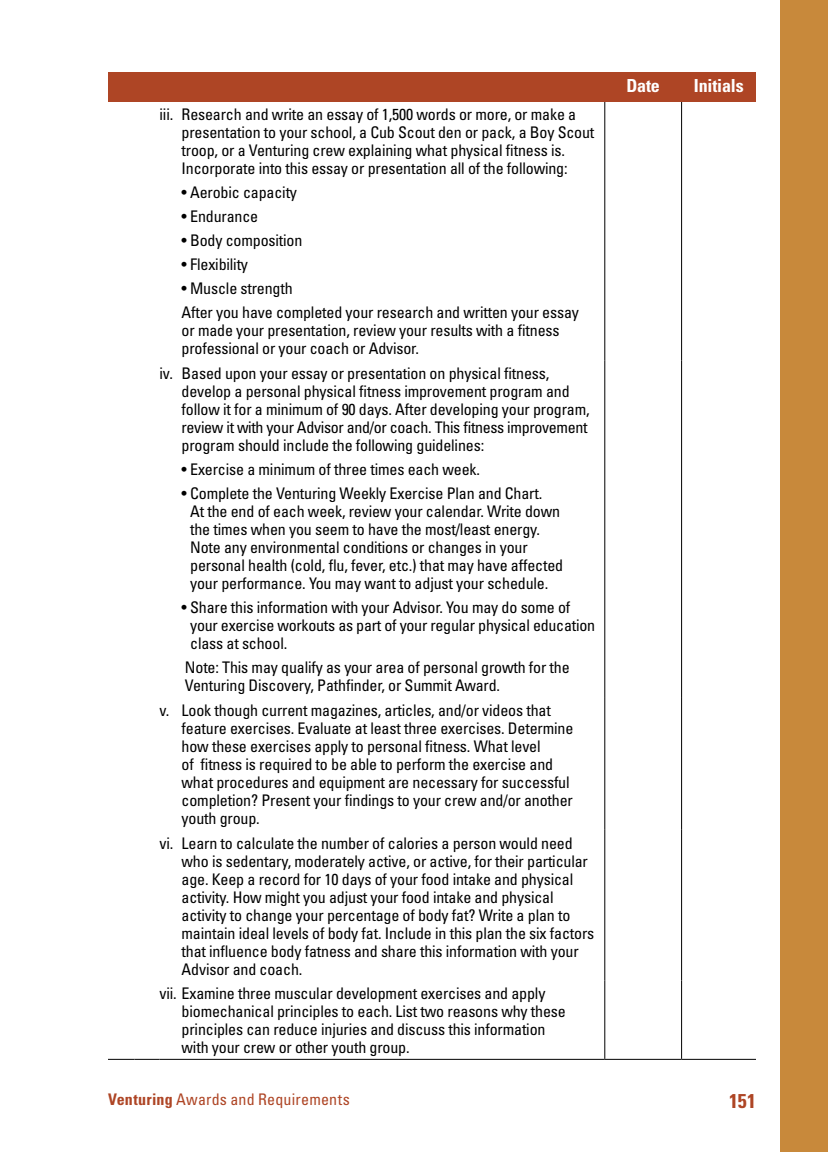
<style>
.page{position:relative;width:828px;height:1152px;background:#fff}
.page>*{position:absolute;margin:0;border:0;box-sizing:border-box;transform-origin:0 0}
.t1{font:700 condensed 20px "Univers";color:#ae4525}
.t2{font:700 condensed 18px "Univers";letter-spacing:-.01em;color:#fff}
.t3{font:condensed 16px/18px "Univers";letter-spacing:-.01em;color:#000}
.t4{font:condensed 16px "Univers";letter-spacing:.015em;color:#ae4525}
.s1{font-weight:700}
</style>
<div class="page">
<div style="left:108px;top:72px;width:648px;height:30px;background:#ae4525"></div>
<hr style="left:604px;top:102px;width:1px;height:258px;background:#000">
<hr style="left:681px;top:102px;width:1px;height:258px;background:#000">
<hr style="left:604px;top:360px;width:1px;height:337px;background:#000">
<hr style="left:681px;top:360px;width:1px;height:337px;background:#000">
<hr style="left:604px;top:697px;width:1px;height:133px;background:#000">
<hr style="left:681px;top:697px;width:1px;height:133px;background:#000">
<hr style="left:604px;top:830px;width:1px;height:151px;background:#000">
<hr style="left:681px;top:830px;width:1px;height:151px;background:#000">
<hr style="left:604px;top:981px;width:1px;height:78px;background:#000">
<hr style="left:681px;top:981px;width:1px;height:78px;background:#000">
<svg style="left:108px;top:1059px;width:52px;height:1px"></svg>
<hr style="left:160px;top:1059px;width:445px;height:1px;background:#000">
<hr style="left:605px;top:1059px;width:77px;height:1px;background:#000">
<hr style="left:682px;top:1059px;width:74px;height:1px;background:#000">
<div style="left:780px;top:0;width:48px;height:1152px;background:#c8893b"></div>
<p class="t2" style="left:626px;top:75px;width:35px">Date</p>
<p class="t2" style="left:694px;top:75px;width:51px">Initials</p>
<p class="t3" style="left:182px;top:105px;width:414px;text-indent:-22px">iii. Research and write an essay of 1,500 words or more, or make a presentation to your school, a Cub Scout den or pack, a Boy Scout troop, or a Venturing crew explaining what physical fitness is.<br>Incorporate into this essay or presentation all of the following:</p>
<p class="t3" style="left:182px;top:183px;width:117px">• Aerobic capacity</p>
<p class="t3" style="left:182px;top:207px;width:78px">• Endurance</p>
<p class="t3" style="left:182px;top:231px;width:122px">• Body composition</p>
<p class="t3" style="left:182px;top:255px;width:68px">• Flexibility</p>
<p class="t3" style="left:182px;top:276px;width:399px;line-height:24px">• Muscle strength<br>After you have completed your research and written your essay</p>
<p class="t3" style="left:182px;top:321px;width:379px">or made your presentation, review your results with a fitness professional or your coach or Advisor.</p>
<p class="t3" style="left:182px;top:364px;width:410px;text-indent:-22px">iv. Based upon your essay or presentation on physical fitness, develop a personal physical fitness improvement program and follow it for a minimum of 90 days. After developing your program, review it with your Advisor and/or coach. This fitness improvement program should include the following guidelines:</p>
<p class="t3" style="left:182px;top:460px;width:300px">• Exercise a minimum of three times each week.</p>
<p class="t3" style="left:190px;top:484px;width:375px;text-indent:-9px">• Complete the Venturing Weekly Exercise Plan and Chart.<br>At the end of each week, review your calendar. Write down the times when you seem to have the most/least energy.<br>Note any environmental conditions or changes in your personal health (cold, flu, fever, etc.) that may have affected your performance. You may want to adjust your schedule.</p>
<p class="t3" style="left:190px;top:598px;width:406px;text-indent:-9px">• Share this information with your Advisor. You may do some of your exercise workouts as part of your regular physical education class at school.</p>
<p class="t3" style="left:185px;top:658px;width:386px">Note: This may qualify as your area of personal growth for the<br>Venturing Discovery, Pathfinder, or Summit Award.</p>
<p class="t3" style="left:182px;top:701px;width:393px;text-indent:-22px">v. Look though current magazines, articles, and/or videos that feature exercises. Evaluate at least three exercises. Determine how these exercises apply to personal fitness. What level<br>of fitness is required to be able to perform the exercise and what procedures and equipment are necessary for successful completion? Present your findings to your crew and/or another youth group.</p>
<p class="t3" style="left:182px;top:834px;width:414px;text-indent:-22px">vi. Learn to calculate the number of calories a person would need who is sedentary, moderately active, or active, for their particular age. Keep a record for 10 days of your food intake and physical activity. How might you adjust your food intake and physical activity to change your percentage of body fat? Write a plan to maintain ideal levels of body fat. Include in this plan the six factors that influence body fatness and share this information with your Advisor and coach.</p>
<p class="t3" style="left:182px;top:984px;width:386px;text-indent:-22px">vii. Examine three muscular development exercises and apply biomechanical principles to each. List two reasons why these principles can reduce injuries and discuss this information with your crew or other youth group.</p>
<p class="t4" style="left:108px;top:1089px;width:244px"><span class="s1">Venturing</span> Awards and Requirements</p>
<p class="t1" style="left:729px;top:1089px;width:28px">151</p>
</div>
